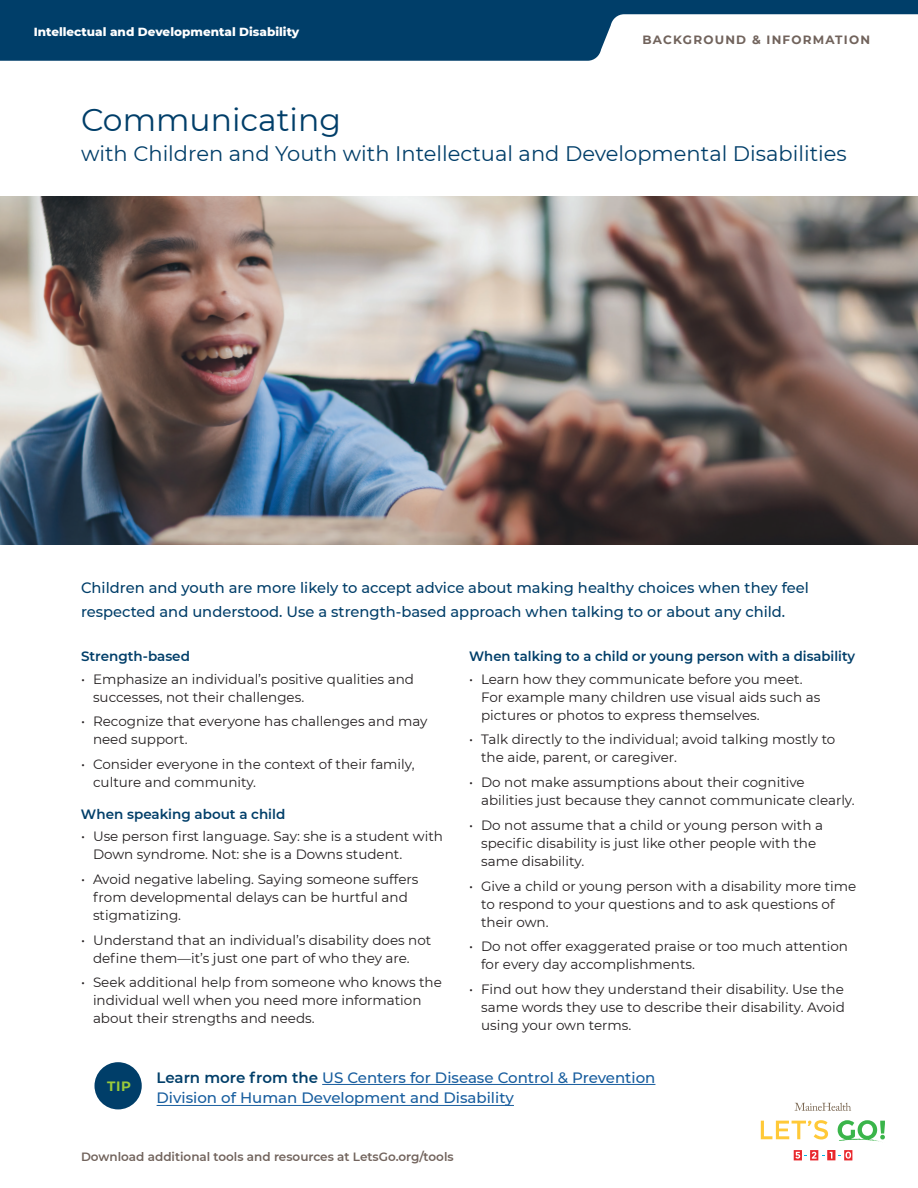
<style>
.page{position:relative;width:918px;height:1188px;background:#fff}
.page>*{position:absolute;margin:0;border:0;box-sizing:border-box;transform-origin:0 0}
.Intro{font:31.5px "Montserrat";color:#003e69}
.Intro-2{font:21px "Montserrat";color:#003e69}
.Intro-3{font:500 15px/24px "Montserrat";color:#003e69}
.Highlight{font:500 15px/19.5px "Montserrat";color:#175d9e}
.t1{font:13.5px/18px "Montserrat";color:#231f20}
.Bullet_subhead{font:600 13.5px "Montserrat";color:#003e69}
.body{font:700 13.5px "Montserrat";color:#99ca3b}
.Smaller_body{font:600 12px "Montserrat";color:#71635c}
.bullets{font:800 12px "Montserrat";color:#fff}
.bullets-2{font:700 12px "Montserrat";letter-spacing:.1em;color:#71635c}
.s1{font-weight:600;color:#003e69}
</style>
<div class="page">
<svg style="left:795px;top:1103px;width:56px;height:8px"></svg>
<svg style="left:761px;top:1120px;width:67px;height:19px"></svg>
<svg style="left:838px;top:1120px;width:47px;height:22px"></svg>
<svg style="left:794px;top:1150px;width:58px;height:10px"></svg>
<img style="left:0;top:197px;width:918px;height:347px">
<svg style="left:0;top:0;width:918px;height:61px;fill:#003e69"></svg>
<div style="left:94px;top:1062px;width:48px;height:47px;background:#003e69;border-radius:50%"></div>
<hr style="left:322px;top:1084px;width:333px;height:1px;background:#175d9e">
<hr style="left:157px;top:1105px;width:357px;height:1px;background:#175d9e">
<p class="bullets" style="left:34px;top:23px;width:267px">Intellectual and Developmental Disability</p>
<p class="bullets-2" style="left:643px;top:31px;width:229px">BACKGROUND &amp; INFORMATION</p>
<p class="Intro" style="left:81px;top:98px;width:262px">Communicating</p>
<p class="Intro-2" style="left:81px;top:139px;width:767px">with Children and Youth with Intellectual and Developmental Disabilities</p>
<p class="Intro-3" style="left:81px;top:575px;width:729px">Children and youth are more likely to accept advice about making healthy choices when they feel respected and understood. Use a strength-based approach when talking to or about any child.</p>
<p class="Bullet_subhead" style="left:81px;top:647px;width:110px">Strength-based</p>
<p class="t1" style="left:93px;top:669px;width:323px;text-indent:-12px">• Emphasize an individual’s positive qualities and successes, not their challenges.</p>
<p class="t1" style="left:93px;top:712px;width:336px;text-indent:-12px">• Recognize that everyone has challenges and may need support.</p>
<p class="t1" style="left:93px;top:755px;width:323px;text-indent:-12px">• Consider everyone in the context of their family, culture and community.</p>
<p class="Bullet_subhead" style="left:81px;top:804px;width:206px">When speaking about a child</p>
<p class="t1" style="left:93px;top:827px;width:352px;text-indent:-12px">• Use person first language. Say: she is a student with<br>Down syndrome. Not: she is a Downs student.</p>
<p class="t1" style="left:93px;top:870px;width:327px;text-indent:-12px">• Avoid negative labeling. Saying someone suffers from developmental delays can be hurtful and stigmatizing.</p>
<p class="t1" style="left:93px;top:930px;width:340px;text-indent:-12px">• Understand that an individual’s disability does not define them—it’s just one part of who they are.</p>
<p class="t1" style="left:93px;top:973px;width:350px;text-indent:-12px">• Seek additional help from someone who knows the individual well when you need more information about their strengths and needs.</p>
<p class="Bullet_subhead" style="left:469px;top:647px;width:388px">When talking to a child or young person with a disability</p>
<p class="t1" style="left:481px;top:669px;width:341px;text-indent:-12px">• Learn how they communicate before you meet.<br>For example many children use visual aids such as pictures or photos to express themselves.</p>
<p class="t1" style="left:481px;top:730px;width:356px;text-indent:-12px">• Talk directly to the individual; avoid talking mostly to the aide, parent, or caregiver.</p>
<p class="t1" style="left:481px;top:773px;width:375px;text-indent:-12px">• Do not make assumptions about their cognitive abilities just because they cannot communicate clearly.</p>
<p class="t1" style="left:481px;top:816px;width:343px;text-indent:-12px">• Do not assume that a child or young person with a specific disability is just like other people with the same disability.</p>
<p class="t1" style="left:481px;top:876px;width:377px;text-indent:-12px">• Give a child or young person with a disability more time to respond to your questions and to ask questions of their own.</p>
<p class="t1" style="left:481px;top:937px;width:368px;text-indent:-12px">• Do not offer exaggerated praise or too much attention for every day accomplishments.</p>
<p class="t1" style="left:481px;top:980px;width:365px;text-align:justify;text-indent:-12px">• Find out how they understand their disability. Use the same words they use to describe their disability. Avoid using your own terms.</p>
<p class="body" style="left:107px;top:1076px;width:26px">TIP</p>
<p class="Highlight" style="left:157px;top:1068px;width:500px"><span class="s1">Learn more from the</span> US Centers for Disease Control &amp; Prevention<br>Division of Human Development and Disability</p>
<p class="Smaller_body" style="left:81px;top:1148px;width:374px">Download additional tools and resources at LetsGo.org/tools</p>
</div>
